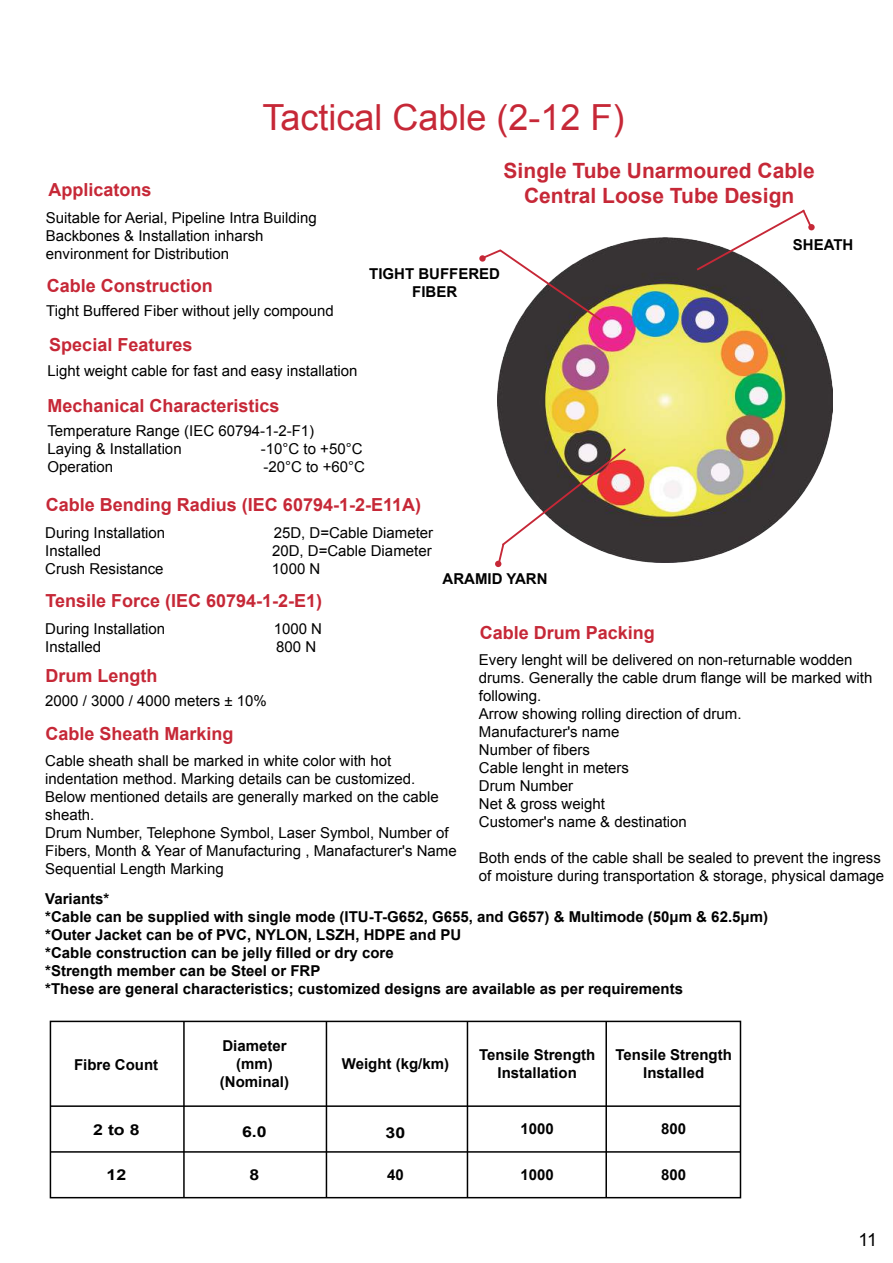
<style>
.page{position:relative;width:893px;height:1263px;background:#fff}
.page>*{position:absolute;margin:0;border:0;box-sizing:border-box;transform-origin:0 0}
.t1{font:36px "Arial";color:#c62837}
.t2{font:700 21px/25.2px "Arial";color:#c62837;text-align:center}
.t3{font:700 18px "Arial";color:#c62837}
.t4{font:18px "Arial";color:#000}
.t5{font:15px/18px "Arial";color:#000}
.t6{font:700 15px/18px "Arial";color:#000;text-align:center}
.t7{font:700 15px "Arial";color:#000;scale:1.18 1}
</style>
<div class="page">
<div style="left:50px;top:1021px;width:691px;height:177px;border:2px solid #000"></div>
<hr style="left:183px;top:1021px;width:2px;height:177px;background:#000">
<hr style="left:605px;top:1021px;width:2px;height:177px;background:#000">
<hr style="left:467px;top:1021px;width:1px;height:177px;background:#000">
<hr style="left:326px;top:1021px;width:1px;height:177px;background:#000">
<hr style="left:50px;top:1151px;width:690px;height:2px;background:#000">
<hr style="left:50px;top:1105px;width:690px;height:2px;background:#000">
<img style="left:498px;top:237px;width:334px;height:326px">
<svg style="left:697px;top:210px;width:115px;height:60px"></svg>
<div style="left:808px;top:224px;width:7px;height:6px;background:#c62837;border-radius:50%"></div>
<svg style="left:484px;top:249px;width:117px;height:72px"></svg>
<div style="left:479px;top:255px;width:7px;height:7px;background:#c62837;border-radius:50%"></div>
<svg style="left:495px;top:448px;width:131px;height:119px"></svg>
<h1 class="t1" style="left:262px;top:94px;width:364px">Tactical Cable (2-12 F)</h1>
<h2 class="t2" style="left:504px;top:159px;width:313px">Single Tube Unarmoured Cable<br>Central Loose Tube Design</h2>
<p class="t6" style="left:793px;top:236px;width:62px">SHEATH</p>
<p class="t3" style="left:48px;top:178px;width:105px">Applicatons</p>
<p class="t5" style="left:46px;top:209px;width:272px">Suitable for Aerial, Pipeline Intra Building<br>Backbones &amp; Installation inharsh environment for Distribution</p>
<p class="t3" style="left:47px;top:274px;width:168px">Cable Construction</p>
<p class="t5" style="left:46px;top:302px;width:289px">Tight Buffered Fiber without jelly compound</p>
<p class="t3" style="left:49px;top:333px;width:145px">Special Features</p>
<p class="t5" style="left:47px;top:362px;width:312px">Light weight cable for fast and easy installation</p>
<p class="t3" style="left:47px;top:394px;width:234px">Mechanical Characteristics</p>
<p class="t5" style="left:47px;top:422px;width:268px">Temperature Range (IEC 60794-1-2-F1)<br>Laying &amp; Installation</p>
<p class="t6" style="left:369px;top:265px;width:132px">TIGHT BUFFERED<br>FIBER</p>
<p class="t5" style="left:261px;top:440px;width:103px">-10°C to +50°C</p>
<p class="t5" style="left:47px;top:458px;width:67px">Operation</p>
<p class="t5" style="left:263px;top:458px;width:103px">-20°C to +60°C</p>
<p class="t3" style="left:46px;top:492px;width:377px">Cable Bending Radius (IEC 60794-1-2-E11A)</p>
<p class="t5" style="left:45px;top:523px;width:122px">During Installation</p>
<p class="t5" style="left:274px;top:523px;width:161px">25D, D=Cable Diameter</p>
<p class="t5" style="left:45px;top:541px;width:57px">Installed</p>
<p class="t5" style="left:272px;top:541px;width:161px">20D, D=Cable Diameter</p>
<p class="t5" style="left:45px;top:559px;width:120px">Crush Resistance</p>
<p class="t5" style="left:272px;top:559px;width:50px">1000 N</p>
<p class="t3" style="left:45px;top:589px;width:278px">Tensile Force (IEC 60794-1-2-E1)</p>
<p class="t5" style="left:45px;top:619px;width:122px">During Installation</p>
<p class="t5" style="left:274px;top:619px;width:50px">1000 N</p>
<p class="t5" style="left:45px;top:637px;width:57px">Installed</p>
<p class="t5" style="left:276px;top:637px;width:42px">800 N</p>
<p class="t3" style="left:45px;top:664px;width:113px">Drum Length</p>
<p class="t5" style="left:45px;top:692px;width:223px">2000 / 3000 / 4000 meters ± 10%</p>
<p class="t3" style="left:45px;top:721px;width:190px">Cable Sheath Marking</p>
<p class="t5" style="left:45px;top:751px;width:413px">Cable sheath shall be marked in white color with hot indentation method. Marking details can be customized.<br>Below mentioned details are generally marked on the cable sheath.<br>Drum Number, Telephone Symbol, Laser Symbol, Number of Fibers, Month &amp; Year of Manufacturing , Manafacturer's Name Sequential Length Marking</p>
<p class="t6" style="left:45px;top:890px;width:724px;text-align:left">Variants*<br>*Cable can be supplied with single mode (ITU-T-G652, G655, and G657) &amp; Multimode (50μm &amp; 62.5μm) *Outer Jacket can be of PVC, NYLON, LSZH, HDPE and PU<br>*Cable construction can be jelly filled or dry core<br>*Strength member can be Steel or FRP<br>*These are general characteristics; customized designs are available as per requirements</p>
<p class="t6" style="left:443px;top:570px;width:107px">ARAMID YARN</p>
<p class="t3" style="left:480px;top:621px;width:177px">Cable Drum Packing</p>
<p class="t5" style="left:479px;top:651px;width:395px">Every lenght will be delivered on non-returnable wodden drums. Generally the cable drum flange will be marked with following.<br>Arrow showing rolling direction of drum.<br>Manufacturer's name<br>Number of fibers<br>Cable lenght in meters<br>Drum Number<br>Net &amp; gross weight<br>Customer's name &amp; destination</p>
<p class="t5" style="left:479px;top:849px;width:407px">Both ends of the cable shall be sealed to prevent the ingress of moisture during transportation &amp; storage, physical damage</p>
<p class="t6" style="left:74px;top:1056px;width:86px">Fibre Count</p>
<p class="t7" style="left:93px;top:1119px;width:41px">2 to 8</p>
<p class="t7" style="left:107px;top:1164px;width:18px">12</p>
<p class="t6" style="left:220px;top:1037px;width:71px">Diameter (mm) (Nominal)</p>
<p class="t7" style="left:242px;top:1122px;width:22px">6.0</p>
<p class="t7" style="left:250px;top:1164px;width:10px">8</p>
<p class="t6" style="left:342px;top:1055px;width:109px">Weight (kg/km)</p>
<p class="t6" style="left:479px;top:1046px;width:118px">Tensile Strength<br>Installation</p>
<p class="t6" style="left:615px;top:1046px;width:118px">Tensile Strength<br>Installed</p>
<p class="t7" style="left:386px;top:1122px;width:18px">30</p>
<p class="t6" style="left:387px;top:1166px;width:18px">40</p>
<p class="t6" style="left:520px;top:1120px;width:35px">1000</p>
<p class="t6" style="left:520px;top:1166px;width:35px">1000</p>
<p class="t6" style="left:661px;top:1120px;width:27px">800</p>
<p class="t6" style="left:661px;top:1166px;width:27px">800</p>
<p class="t4" style="left:858px;top:1228px;width:20px">11</p>
</div>
